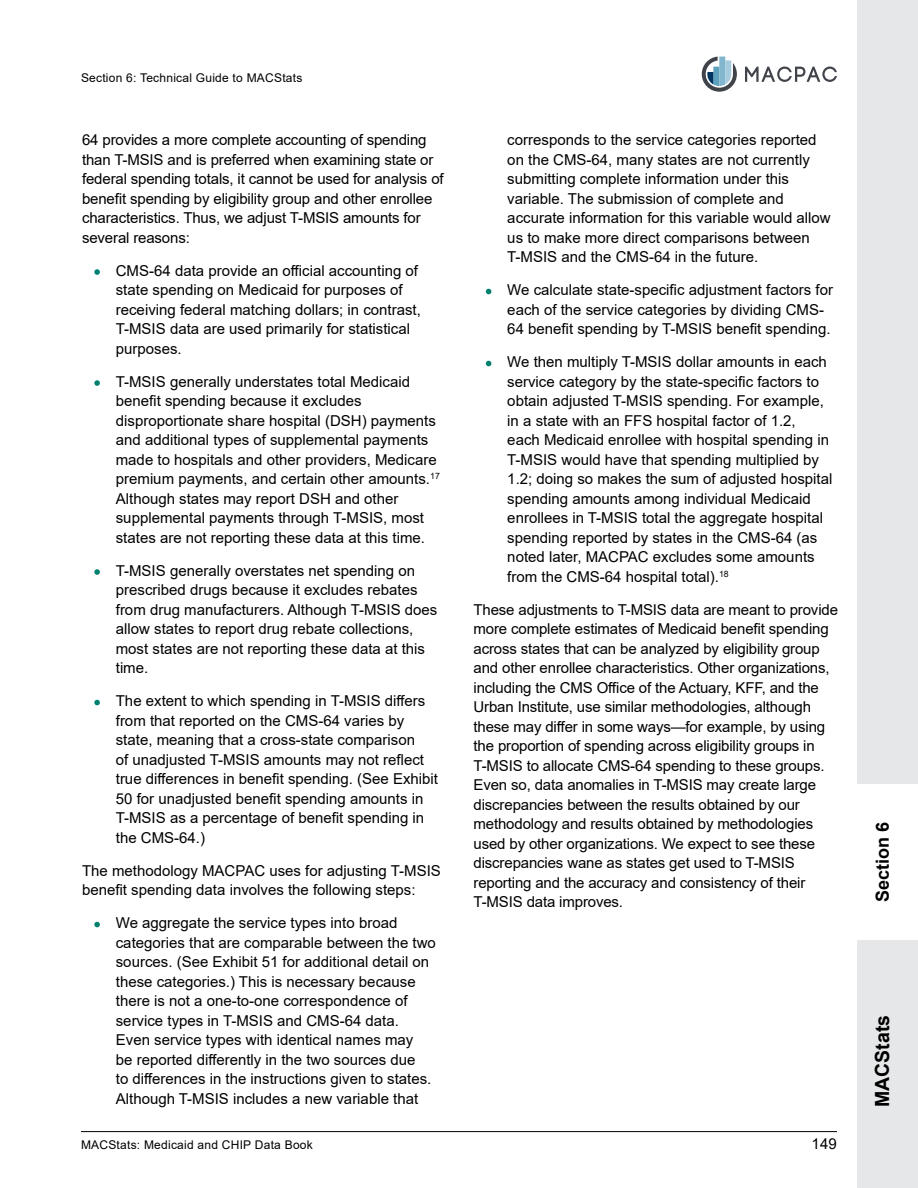
<style>
.page{position:relative;width:918px;height:1188px;background:#fff}
.page>*{position:absolute;margin:0;border:0;box-sizing:border-box;transform-origin:0 0}
.t1{font:700 19.5px "Arial";color:#000}
.t2{font:700 18px "Arial";color:#000}
.List_Bullet_1{font:15px/19.5px "Arial";color:#000}
.t3{font:12px "Arial";letter-spacing:.02em;color:#000}
.s1{font-weight:700;font-size:8.7px;color:#008170}
</style>
<div class="page">
<hr style="left:81px;top:1131px;width:756px;height:1px;background:#000">
<svg style="left:745px;top:67px;width:92px;height:15px"></svg>
<svg style="left:702px;top:57px;width:35px;height:35px"></svg>
<div style="left:857px;top:0;width:61px;height:1188px;background:#e6e7e8"></div>
<div style="left:850px;top:784px;width:68px;height:156px;background:#fff"></div>
<p class="t3" style="left:81px;top:70px;width:223px">Section 6: Technical Guide to MACStats</p>
<p class="List_Bullet_1" style="left:82px;top:130px;width:363px">64 provides a more complete accounting of spending than T-MSIS and is preferred when examining state or federal spending totals, it cannot be used for analysis of benefit spending by eligibility group and other enrollee characteristics. Thus, we adjust T-MSIS amounts for several reasons:</p>
<p class="List_Bullet_1" style="left:116px;top:261px;width:307px;text-indent:-20px"><span class="s1">•</span> CMS-64 data provide an official accounting of state spending on Medicaid for purposes of receiving federal matching dollars; in contrast, T-MSIS data are used primarily for statistical purposes.</p>
<p class="List_Bullet_1" style="left:116px;top:372px;width:326px;text-indent:-20px"><span class="s1">•</span> T-MSIS generally understates total Medicaid benefit spending because it excludes disproportionate share hospital (DSH) payments and additional types of supplemental payments made to hospitals and other providers, Medicare premium payments, and certain other amounts.<sup>17<br></sup>Although states may report DSH and other supplemental payments through T-MSIS, most states are not reporting these data at this time.</p>
<p class="List_Bullet_1" style="left:116px;top:561px;width:323px;text-indent:-20px"><span class="s1">•</span> T-MSIS generally overstates net spending on prescribed drugs because it excludes rebates from drug manufacturers. Although T-MSIS does allow states to report drug rebate collections, most states are not reporting these data at this time.</p>
<p class="List_Bullet_1" style="left:116px;top:691px;width:324px;text-indent:-20px"><span class="s1">•</span> The extent to which spending in T-MSIS differs from that reported on the CMS-64 varies by state, meaning that a cross-state comparison<br>of unadjusted T-MSIS amounts may not reflect true differences in benefit spending. (See Exhibit 50 for unadjusted benefit spending amounts in T-MSIS as a percentage of benefit spending in the CMS-64.)</p>
<p class="List_Bullet_1" style="left:82px;top:861px;width:360px">The methodology MACPAC uses for adjusting T-MSIS benefit spending data involves the following steps:</p>
<p class="List_Bullet_1" style="left:116px;top:913px;width:322px;text-indent:-20px"><span class="s1">•</span> We aggregate the service types into broad categories that are comparable between the two sources. (See Exhibit 51 for additional detail on these categories.) This is necessary because there is not a one-to-one correspondence of service types in T-MSIS and CMS-64 data.<br>Even service types with identical names may<br>be reported differently in the two sources due<br>to differences in the instructions given to states.<br>Although T-MSIS includes a new variable that</p>
<p class="List_Bullet_1" style="left:507px;top:130px;width:325px">corresponds to the service categories reported on the CMS-64, many states are not currently submitting complete information under this variable. The submission of complete and accurate information for this variable would allow us to make more direct comparisons between T-MSIS and the CMS-64 in the future.</p>
<p class="List_Bullet_1" style="left:507px;top:280px;width:327px;text-indent:-20px"><span class="s1">•</span> We calculate state-specific adjustment factors for each of the service categories by dividing CMS-<br>64 benefit spending by T-MSIS benefit spending.</p>
<p class="List_Bullet_1" style="left:507px;top:352px;width:327px;text-indent:-20px"><span class="s1">•</span> We then multiply T-MSIS dollar amounts in each service category by the state-specific factors to obtain adjusted T-MSIS spending. For example, in a state with an FFS hospital factor of 1.2,<br>each Medicaid enrollee with hospital spending in T-MSIS would have that spending multiplied by 1.2; doing so makes the sum of adjusted hospital spending amounts among individual Medicaid enrollees in T-MSIS total the aggregate hospital spending reported by states in the CMS-64 (as noted later, MACPAC excludes some amounts from the CMS-64 hospital total).<sup>18</sup></p>
<p class="List_Bullet_1" style="left:474px;top:600px;width:366px">These adjustments to T-MSIS data are meant to provide more complete estimates of Medicaid benefit spending across states that can be analyzed by eligibility group and other enrollee characteristics. Other organizations, including the CMS Office of the Actuary, KFF, and the Urban Institute, use similar methodologies, although these may differ in some ways—for example, by using the proportion of spending across eligibility groups in T-MSIS to allocate CMS-64 spending to these groups.<br>Even so, data anomalies in T-MSIS may create large discrepancies between the results obtained by our methodology and results obtained by methodologies used by other organizations. We expect to see these discrepancies wane as states get used to T-MSIS reporting and the accuracy and consistency of their T-MSIS data improves.</p>
<p class="t3" style="left:81px;top:1137px;width:233px">MACStats: Medicaid and CHIP Data Book</p>
<p class="List_Bullet_1" style="left:811px;top:1134px;width:27px">149</p>
<p class="t2" style="left:870px;top:902px;width:82px;rotate:-90deg">Section 6</p>
<h1 class="t1" style="left:869px;top:1107px;width:94px;rotate:-90deg">MACStats</h1>
</div>
